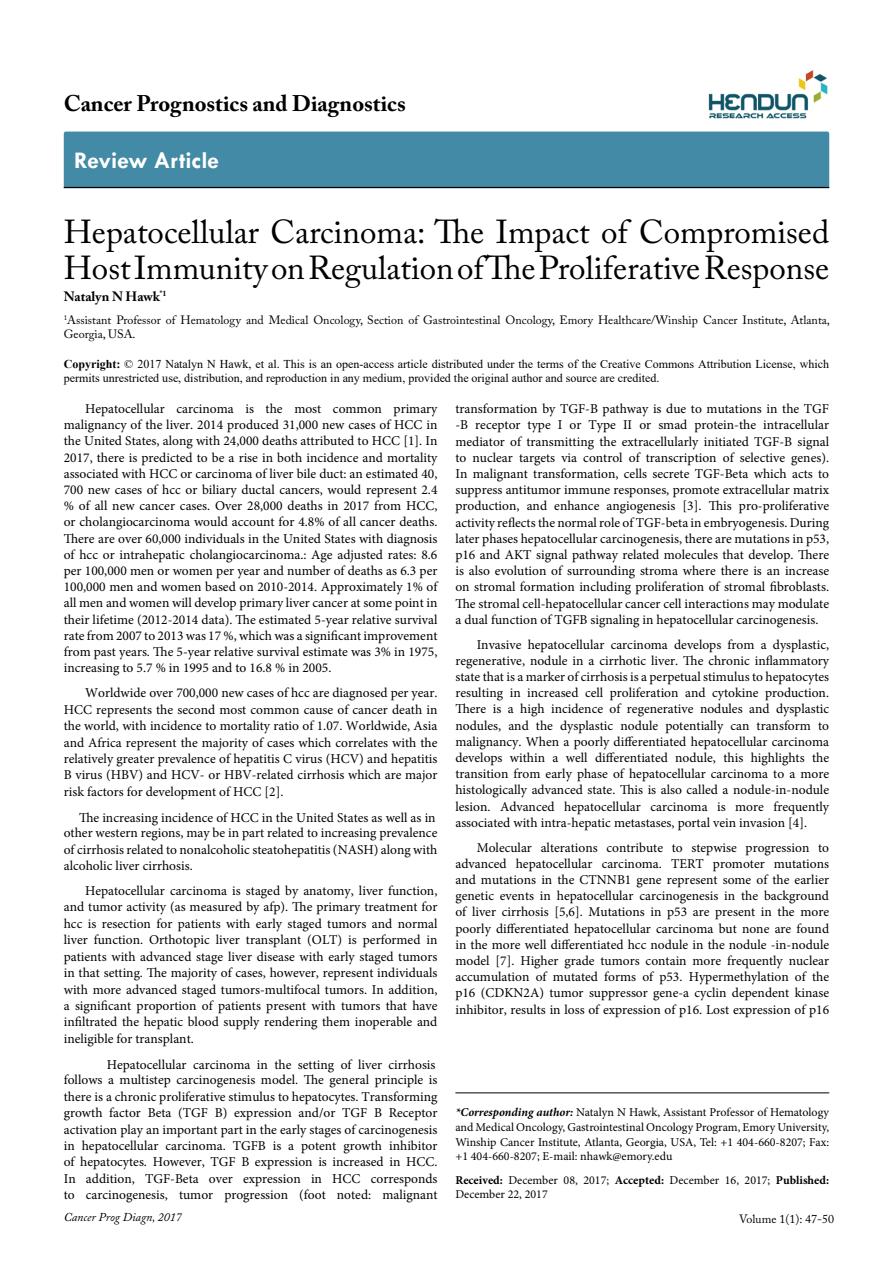
<style>
.page{position:relative;width:893px;height:1263px;background:#fff}
.page>*{position:absolute;margin:0;border:0;box-sizing:border-box;transform-origin:0 0}
.t1{font:33px/36.3px "Adobe Caslon Pro";color:#000}
.t2{font:700 24px "Tw Cen";color:#fff}
.t3{font:700 22.5px "Adobe Caslon Pro";color:#000}
.t4{font:13.5px/16.2px "Minion Pro";color:#000;text-align:justify}
.t5{font:700 13.5px "Adobe Caslon Pro";color:#000}
.t6{font:12px/14.7px "Minion Pro";color:#000;text-align:justify}
.t7{font:12px/14.4px "Times New Roman";color:#000}
.t8{font:12px/14.4px "Adobe Caslon Pro";color:#000}
.t9{font:italic 12px "Adobe Caslon Pro";color:#000}
.s1{font-weight:700}
.s2{font-weight:700;font-style:italic}
</style>
<div class="page">
<div style="left:64px;top:132px;width:765px;height:55px;background:#428aa6"></div>
<hr style="left:64px;top:187px;width:765px;height:1px;background:#000">
<img style="left:708px;top:70px;width:120px;height:49px">
<hr style="left:455px;top:1092px;width:374px;height:1px;background:#000">
<h3 class="t3" style="left:64px;top:90px;width:343px">Cancer Prognostics and Diagnostics</h3>
<h2 class="t2" style="left:74px;top:146px;width:146px">Review Article</h2>
<h1 class="t1" style="left:64px;top:213px;width:767px">Hepatocellular Carcinoma: The Impact of Compromised<br>Host Immunity on Regulation of The Proliferative Response</h1>
<p class="t5" style="left:64px;top:288px;width:104px">Natalyn N Hawk<sup>*1</sup></p>
<p class="t8" style="left:64px;top:312px;width:768px"><sup>1</sup>Assistant Professor of Hematology and Medical Oncology, Section of Gastrointestinal Oncology, Emory Healthcare/Winship Cancer Institute, Atlanta,<br>Georgia, USA.</p>
<p class="t7" style="left:64px;top:356px;width:767px"><span class="s1">Copyright:</span> © 2017 Natalyn N Hawk, et al. This is an open-access article distributed under the terms of the Creative Commons Attribution License, which permits unrestricted use, distribution, and reproduction in any medium, provided the original author and source are credited.</p>
<p class="t4" style="left:64px;top:401px;width:375px;text-indent:21px">Hepatocellular carcinoma is the most common primary malignancy of the liver. 2014 produced 31,000 new cases of HCC in the United States, along with 24,000 deaths attributed to HCC [1]. In 2017, there is predicted to be a rise in both incidence and mortality associated with HCC or carcinoma of liver bile duct: an estimated 40, 700 new cases of hcc or biliary ductal cancers, would represent 2.4 % of all new cancer cases. Over 28,000 deaths in 2017 from HCC, or cholangiocarcinoma would account for 4.8% of all cancer deaths.<br>There are over 60,000 individuals in the United States with diagnosis of hcc or intrahepatic cholangiocarcinoma.: Age adjusted rates: 8.6 per 100,000 men or women per year and number of deaths as 6.3 per 100,000 men and women based on 2010-2014. Approximately 1% of all men and women will develop primary liver cancer at some point in their lifetime (2012-2014 data). The estimated 5-year relative survival rate from 2007 to 2013 was 17 %, which was a significant improvement from past years. The 5-year relative survival estimate was 3% in 1975, increasing to 5.7 % in 1995 and to 16.8 % in 2005.</p>
<p class="t4" style="left:64px;top:685px;width:375px;text-indent:21px">Worldwide over 700,000 new cases of hcc are diagnosed per year.<br>HCC represents the second most common cause of cancer death in the world, with incidence to mortality ratio of 1.07. Worldwide, Asia and Africa represent the majority of cases which correlates with the relatively greater prevalence of hepatitis C virus (HCV) and hepatitis B virus (HBV) and HCV- or HBV-related cirrhosis which are major risk factors for development of HCC [2].</p>
<p class="t4" style="left:64px;top:810px;width:375px;line-height:15px;text-align:right">The increasing incidence of HCC in the United States as well as in other western regions, may be in part related to increasing prevalence</p>
<p class="t4" style="left:64px;top:841px;width:375px">of cirrhosis related to nonalcoholic steatohepatitis (NASH) along with alcoholic liver cirrhosis.</p>
<p class="t4" style="left:64px;top:882px;width:375px;text-indent:21px">Hepatocellular carcinoma is staged by anatomy, liver function, and tumor activity (as measured by afp). The primary treatment for hcc is resection for patients with early staged tumors and normal liver function. Orthotopic liver transplant (OLT) is performed in patients with advanced stage liver disease with early staged tumors in that setting. The majority of cases, however, represent individuals with more advanced staged tumors-multifocal tumors. In addition, a significant proportion of patients present with tumors that have infiltrated the hepatic blood supply rendering them inoperable and ineligible for transplant.</p>
<p class="t4" style="left:64px;top:1056px;width:375px;text-align:left;text-indent:43px">Hepatocellular carcinoma in the setting of liver cirrhosis follows a multistep carcinogenesis model. The general principle is there is a chronic proliferative stimulus to hepatocytes. Transforming growth factor Beta (TGF B) expression and/or TGF B Receptor activation play an important part in the early stages of carcinogenesis in hepatocellular carcinoma. TGFB is a potent growth inhibitor of hepatocytes. However, TGF B expression is increased in HCC.<br>In addition, TGF-Beta over expression in HCC corresponds to carcinogenesis, tumor progression (foot noted: malignant</p>
<p class="t4" style="left:455px;top:401px;width:375px">transformation by TGF-B pathway is due to mutations in the TGF -B receptor type I or Type II or smad protein-the intracellular mediator of transmitting the extracellularly initiated TGF-B signal to nuclear targets via control of transcription of selective genes).<br>In malignant transformation, cells secrete TGF-Beta which acts to suppress antitumor immune responses, promote extracellular matrix production, and enhance angiogenesis [3]. This pro-proliferative activity reflects the normal role of TGF-beta in embryogenesis. During later phases hepatocellular carcinogenesis, there are mutations in p53, p16 and AKT signal pathway related molecules that develop. There is also evolution of surrounding stroma where there is an increase on stromal formation including proliferation of stromal fibroblasts.<br>The stromal cell-hepatocellular cancer cell interactions may modulate a dual function of TGFB signaling in hepatocellular carcinogenesis.</p>
<p class="t4" style="left:455px;top:636px;width:375px;text-indent:21px">Invasive hepatocellular carcinoma develops from a dysplastic, regenerative, nodule in a cirrhotic liver. The chronic inflammatory state that is a marker of cirrhosis is a perpetual stimulus to hepatocytes resulting in increased cell proliferation and cytokine production.<br>There is a high incidence of regenerative nodules and dysplastic nodules, and the dysplastic nodule potentially can transform to malignancy. When a poorly differentiated hepatocellular carcinoma develops within a well differentiated nodule, this highlights the transition from early phase of hepatocellular carcinoma to a more histologically advanced state. This is also called a nodule-in-nodule lesion. Advanced hepatocellular carcinoma is more frequently associated with intra-hepatic metastases, portal vein invasion [4].</p>
<p class="t4" style="left:455px;top:839px;width:375px;text-indent:21px">Molecular alterations contribute to stepwise progression to advanced hepatocellular carcinoma. TERT promoter mutations and mutations in the CTNNB1 gene represent some of the earlier genetic events in hepatocellular carcinogenesis in the background of liver cirrhosis [5,6]. Mutations in p53 are present in the more poorly differentiated hepatocellular carcinoma but none are found in the more well differentiated hcc nodule in the nodule -in-nodule model [7]. Higher grade tumors contain more frequently nuclear accumulation of mutated forms of p53. Hypermethylation of the p16 (CDKN2A) tumor suppressor gene-a cyclin dependent kinase inhibitor, results in loss of expression of p16. Lost expression of p16</p>
<p class="t6" style="left:455px;top:1105px;width:375px"><span class="s2">*Corresponding author:</span> Natalyn N Hawk, Assistant Professor of Hematology and Medical Oncology, Gastrointestinal Oncology Program, Emory University, Winship Cancer Institute, Atlanta, Georgia, USA, Tel: +1 404-660-8207; Fax: +1 404-660-8207; E-mail: nhawk@emory.edu</p>
<p class="t6" style="left:455px;top:1172px;width:375px"><span class="s1">Received:</span> December 08, 2017; <span class="s1">Accepted:</span> December 16, 2017; <span class="s1">Published:<br></span>December 22, 2017</p>
<p class="t9" style="left:64px;top:1210px;width:120px">Cancer Prog Diagn, 2017</p>
<p class="t8" style="left:739px;top:1211px;width:96px">Volume 1(1): 47-50</p>
</div>
